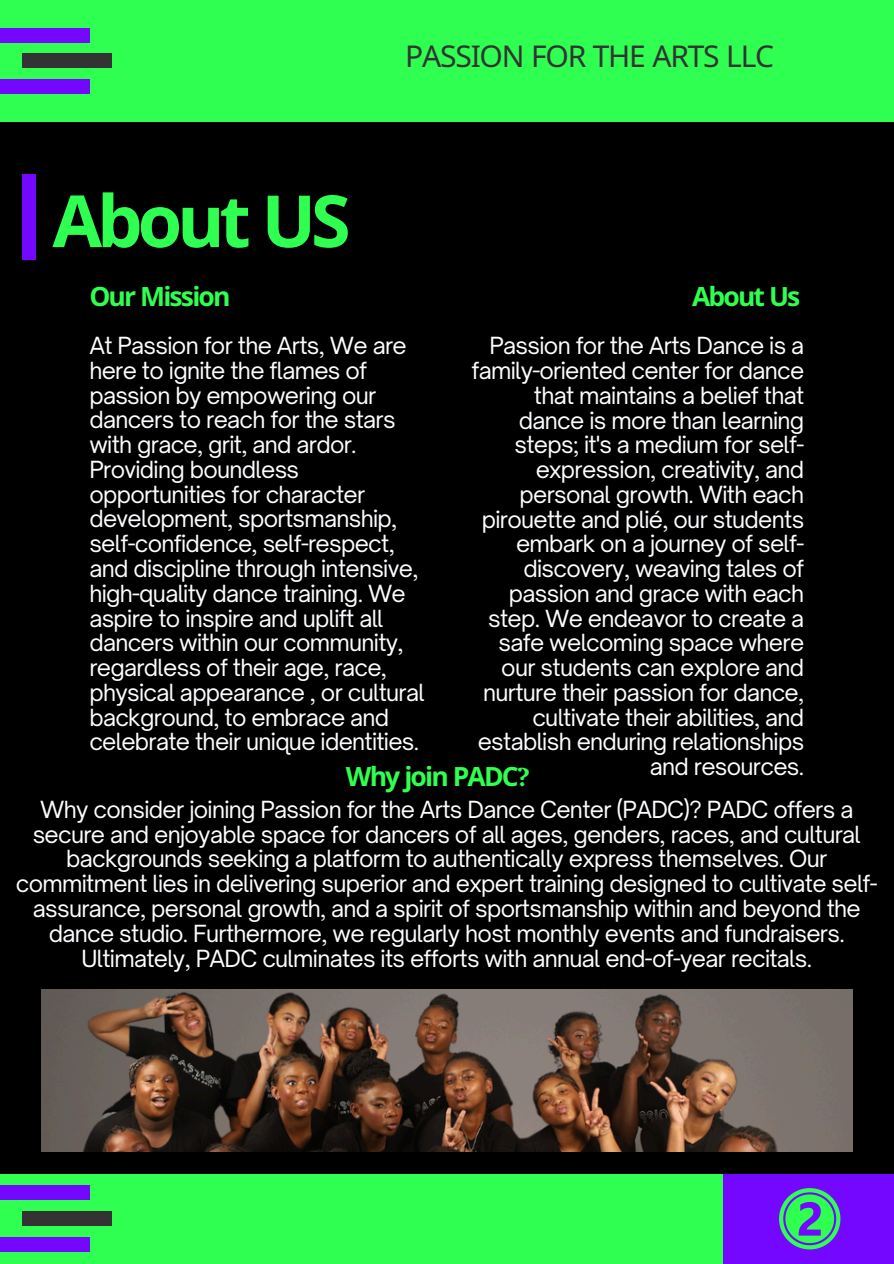
<style>
.page{position:relative;width:894px;height:1264px;background:#fff}
.page>*{position:absolute;margin:0;border:0;box-sizing:border-box;transform-origin:0 0}
.t1{font:700 72px "Noto Sans";letter-spacing:-.07em;color:#2fff50}
.t2{font:30px "Noto Sans";letter-spacing:-.04em;color:#333}
.t3{font:700 26.55px "Noto Sans";letter-spacing:-.07em;color:#2fff50}
.t4{font:22.65px/24.8px "Open Sauce One";letter-spacing:-.03em;color:#fcfdff}
.s1{font-family:"Vesper Devanagari Pro"}
</style>
<div class="page">
<div style="left:0;top:0;width:893px;height:1263px;background:#000"></div>
<div style="left:0;top:0;width:893px;height:122px;background:#2fff50"></div>
<div style="left:0;top:28px;width:89px;height:14px;background:#7407ff"></div>
<div style="left:22px;top:54px;width:90px;height:14px;background:#333"></div>
<div style="left:0;top:80px;width:89px;height:14px;background:#7407ff"></div>
<div style="left:707px;top:1174px;width:186px;height:89px;background:#7407ff"></div>
<img style="left:41px;top:989px;width:811px;height:162px">
<div style="left:0;top:1174px;width:722px;height:89px;background:#2fff50"></div>
<div style="left:0;top:1185px;width:89px;height:15px;background:#7407ff"></div>
<div style="left:22px;top:1211px;width:90px;height:15px;background:#333"></div>
<div style="left:0;top:1237px;width:89px;height:15px;background:#7407ff"></div>
<div style="left:22px;top:175px;width:14px;height:85px;background:#7407ff"></div>
<svg style="left:779px;top:1188px;width:61px;height:61px"></svg>
<h2 class="t2" style="left:405px;top:35px;width:370px">PASSION FOR THE ARTS LLC</h2>
<h1 class="t1" style="left:52px;top:170px;width:300px">About US</h1>
<h3 class="t3" style="left:89px;top:278px;width:143px">Our Mission</h3>
<h3 class="t4" style="left:89px;top:333px;width:337px">At Passion for the Arts, We are here to ignite the flames of passion by empowering our dancers to reach for the stars with grace, grit, and ardor.<br>Providing boundless opportunities for character development, sportsmanship, self-confidence, self-respect, and discipline through intensive, high-quality dance training. We aspire to inspire and uplift all dancers within our community, regardless of their age, race, physical appearance , or cultural background, to embrace and celebrate their unique identities.</h3>
<p class="t3" style="left:692px;top:277px;width:110px">About Us</p>
<p class="t4" style="left:471px;top:333px;width:334px;text-align:right">Passion for the Arts Dance is a family-oriented center for dance that maintains a belief that dance is more than learning steps; it's a medium for self&shy;expression, creativity, and personal growth. With each pirouette and plié, our students embark on a journey of self&shy;discovery, weaving tales of passion and grace with each step. We endeavor to create a safe welcoming space where our students can explore and nurture their passion for dance, cultivate their abilities, and establish enduring relationships</p>
<h3 class="t3" style="left:346px;top:758px;width:185px">Why join PADC<span class="s1">?</span></h3>
<p class="t4" style="left:649px;top:754px;width:156px">and resources.</p>
<p class="t4" style="left:16px;top:797px;width:863px;text-align:center">Why consider joining Passion for the Arts Dance Center (PADC)? PADC offers a secure and enjoyable space for dancers of all ages, genders, races, and cultural backgrounds seeking a platform to authentically express themselves. Our commitment lies in delivering superior and expert training designed to cultivate self&shy;assurance, personal growth, and a spirit of sportsmanship within and beyond the dance studio. Furthermore, we regularly host monthly events and fundraisers.<br>Ultimately, PADC culminates its efforts with annual end-of-year recitals.</p>
</div>
